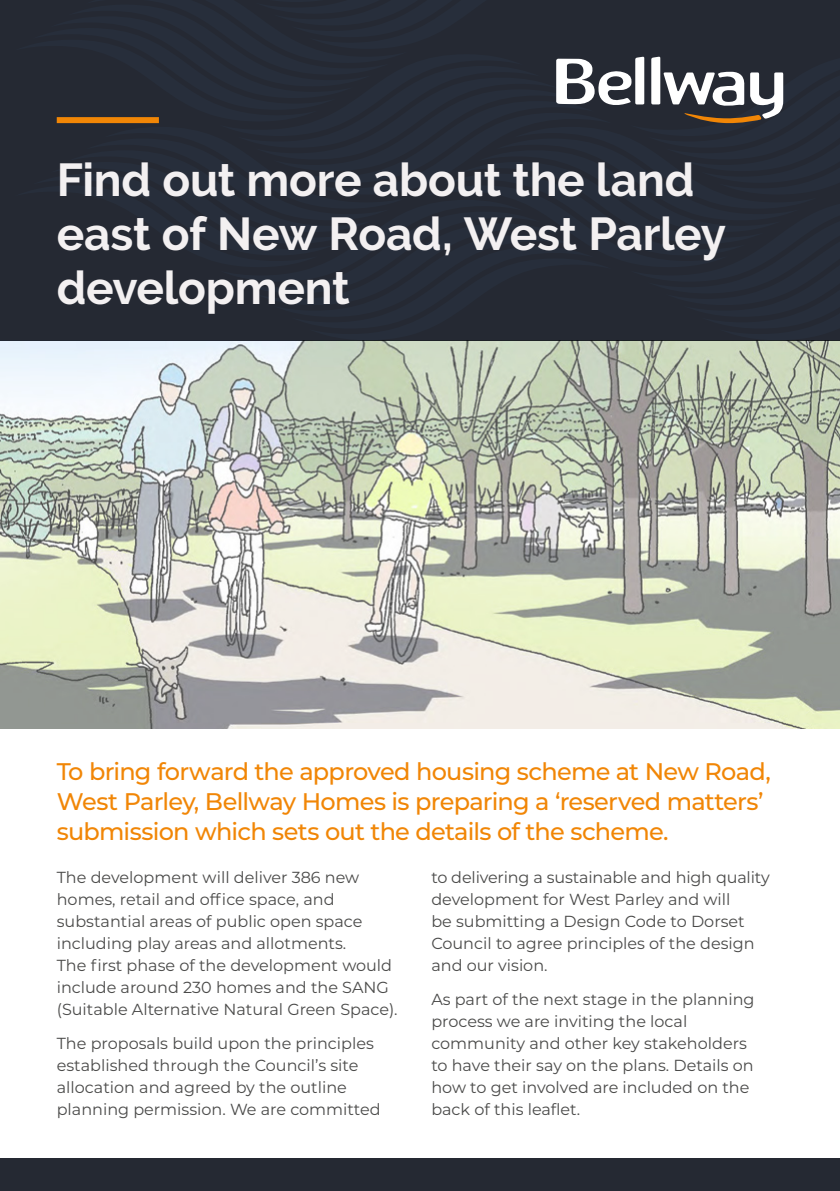
<style>
.page{position:relative;width:840px;height:1191px;background:#fff}
.page>*{position:absolute;margin:0;border:0;box-sizing:border-box;transform-origin:0 0}
.t1{font:700 46px/54px "Raleway";letter-spacing:-.005em;color:#f3f0f1}
.t2{font:500 24px/30px "Montserrat";letter-spacing:-.03em;color:#f18606}
.t3{font:16px/22px "Montserrat";color:#4a4a49}
</style>
<div class="page">
<div style="left:0;top:1158px;width:839px;height:33px;background:#252933"></div>
<img style="left:0;top:340px;width:839px;height:389px">
<div style="left:14px;top:0;width:825px;height:340px;background:#252933"></div>
<p class="t1" style="left:57px;top:153px;width:670px">Find out more about the land east of New Road, West Parley development</p>
<p class="t2" style="left:57px;top:756px;width:715px">To bring forward the approved housing scheme at New Road,<br>West Parley, Bellway Homes is preparing a ‘reserved matters’ submission which sets out the details of the scheme.</p>
<p class="t3" style="left:57px;top:866px;width:342px">The development will deliver 386 new homes, retail and office space, and substantial areas of public open space including play areas and allotments.<br>The first phase of the development would include around 230 homes and the SANG (Suitable Alternative Natural Green Space).</p>
<p class="t3" style="left:57px;top:1031px;width:325px">The proposals build upon the principles established through the Council’s site allocation and agreed by the outline planning permission. We are committed</p>
<p class="t3" style="left:431px;top:866px;width:340px">to delivering a sustainable and high quality development for West Parley and will<br>be submitting a Design Code to Dorset Council to agree principles of the design and our vision.</p>
<p class="t3" style="left:431px;top:987px;width:324px">As part of the next stage in the planning process we are inviting the local community and other key stakeholders to have their say on the plans. Details on how to get involved are included on the back of this leaflet.</p>
</div>
